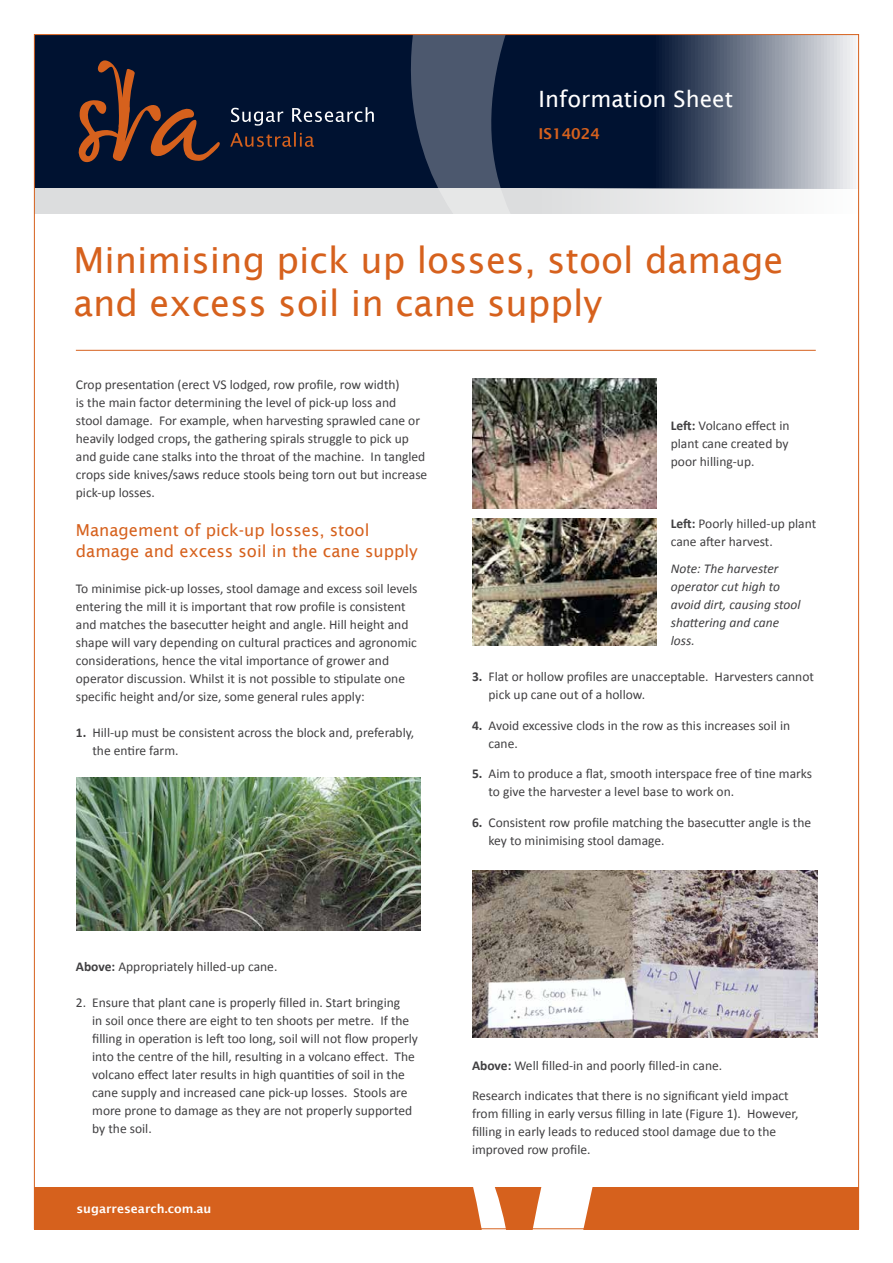
<style>
.page{position:relative;width:893px;height:1263px;background:#fff}
.page>*{position:absolute;margin:0;border:0;box-sizing:border-box;transform-origin:0 0}
.t1{font:36px/43.5px "Lucida Sans";color:#d6611d}
.t2{font:22.5px "Lucida Sans";color:#fff}
.t3{font:16.5px/21px "Lucida Sans";color:#d6611d}
.t4{font:600 15px "Lucida Sans";color:#d6611d}
.t5{font:13.5px/18px "Calibri";color:#414042}
.t6{font:italic 13.5px/18px "Calibri";color:#414042}
.t7{font:600 12px "Lucida Sans";color:#fff}
.s1{font-family:"Corbel"}
.s2{font-weight:700}
</style>
<div class="page">
<svg style="left:36px;top:36px;width:820px;height:152px;background:#39475f"></svg>
<div style="left:34px;top:1187px;width:825px;height:42px;background:#d6611d"></div>
<svg style="left:36px;top:188px;width:820px;height:26px;fill:#dcddde"></svg>
<svg style="left:409px;top:36px;width:274px;height:178px;background:#34425a"></svg>
<svg style="left:78px;top:60px;width:142px;height:102px;background:#34252c"></svg>
<svg style="left:230px;top:132px;width:84px;height:15px"></svg>
<svg style="left:231px;top:107px;width:143px;height:19px;background:#34425b"></svg>
<svg style="left:371px;top:1187px;width:222px;height:43px"></svg>
<hr style="left:76px;top:350px;width:740px;height:1px;background:#d6611d">
<img style="left:77px;top:777px;width:344px;height:153px">
<img style="left:472px;top:379px;width:185px;height:129px">
<img style="left:472px;top:518px;width:185px;height:128px">
<img style="left:472px;top:871px;width:345px;height:166px">
<h2 class="t2" style="left:539px;top:86px;width:196px">Information Sheet</h2>
<p class="t4" style="left:539px;top:125px;width:63px">IS14024</p>
<h1 class="t1" style="left:73px;top:238px;width:712px">Minimising pick up losses, stool damage and excess soil in cane supply</h1>
<p class="t5" style="left:76px;top:375px;width:353px">Crop presentation (erect VS lodged, row profile, row width)<br>is the main factor determining the level of pick-up loss and<br>stool damage. For example, when harvesting sprawled cane or heavily lodged crops<span class="s1">,</span> the gathering spirals struggle to pick up and guide cane stalks into the throat of the machine. In tangled crops side knives/saws reduce stools being torn out but increase pick-up losses.</p>
<p class="t3" style="left:76px;top:519px;width:343px">Management of pick-up losses, stool damage and excess soil in the cane supply</p>
<p class="t5" style="left:76px;top:579px;width:343px">To minimise pick-up losses, stool damage and excess soil levels entering the mill it is important that row profile is consistent and matches the basecutter height and angle. Hill height and shape will vary depending on cultural practices and agronomic considerations, hence the vital importance of grower and operator discussion. Whilst it is not possible to stipulate one specific height and/or size, some general rules apply:</p>
<p class="t5" style="left:92px;top:723px;width:323px;text-indent:-17px"><span class="s2">1.</span> Hill-up must be consistent across the block and, preferably, the entire farm.</p>
<p class="t5" style="left:671px;top:417px;width:120px;text-align:justify"><span class="s2">Left:</span> Volcano effect in plant cane created by poor hilling-up.</p>
<p class="t5" style="left:671px;top:515px;width:147px"><span class="s2">Left:</span> Poorly hilled-up plant cane after harvest.</p>
<p class="t6" style="left:671px;top:559px;width:131px">Note: The harvester operator cut high to avoid dirt, causing stool shattering and cane loss.</p>
<p class="t5" style="left:489px;top:667px;width:327px;text-indent:-17px"><span class="s2">3.</span> Flat or hollow profiles are unacceptable. Harvesters cannot pick up cane out of a hollow.</p>
<p class="t5" style="left:489px;top:716px;width:303px;text-indent:-17px"><span class="s2">4.</span> Avoid excessive clods in the row as this increases soil in cane.</p>
<p class="t5" style="left:489px;top:765px;width:325px;text-indent:-17px"><span class="s2">5.</span> Aim to produce a flat, smooth interspace free of tine marks to give the harvester a level base to work on.</p>
<p class="t5" style="left:489px;top:814px;width:324px;text-indent:-17px"><span class="s2">6.</span> Consistent row profile matching the basecutter angle is the key to minimising stool damage.</p>
<p class="t5" style="left:76px;top:957px;width:203px"><span class="s2">Above:</span> Appropriately hilled-up cane.</p>
<p class="t5" style="left:92px;top:993px;width:327px;text-indent:-16px">2. Ensure that plant cane is properly filled in. Start bringing<br>in soil once there are eight to ten shoots per metre. If the filling in operation is left too long, soil will not flow properly into the centre of the hill, resulting in a volcano effect. The volcano effect later results in high quantities of soil in the cane supply and increased cane pick-up losses. Stools are more prone to damage as they are not properly supported by the soil.</p>
<p class="t7" style="left:77px;top:1201px;width:136px">sugarresearch.com.au</p>
<p class="t5" style="left:472px;top:1056px;width:252px"><span class="s2">Above:</span> Well filled-in and poorly filled-in cane.</p>
<p class="t5" style="left:472px;top:1087px;width:328px">Research indicates that there is no significant yield impact from filling in early versus filling in late (Figure 1). However, filling in early leads to reduced stool damage due to the improved row profile.</p>
</div>
